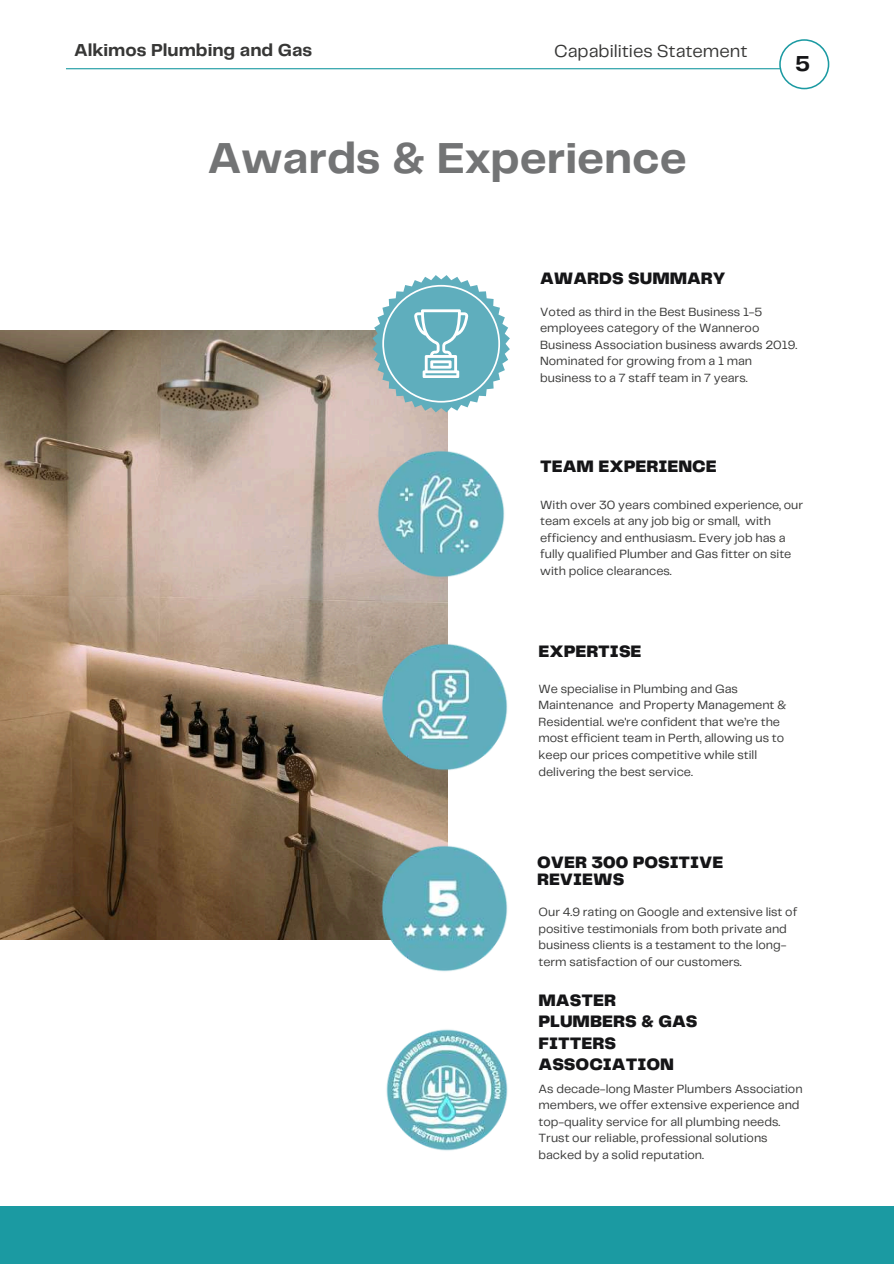
<style>
.page{position:relative;width:894px;height:1264px;background:#fff}
.page>*{position:absolute;margin:0;border:0;box-sizing:border-box;transform-origin:0 0}
.t1{font:700 45px "Telegraf";color:#737475}
.t2{font:700 22.5px "Telegraf";color:#151517}
.t3{font:700 18px "Telegraf";color:#373736}
.t4{font:18px "Telegraf";color:#373736}
.t5{font:900 17.25px/21.3px "Telegraf";color:#151517}
.t6{font:12.3px/16.5px "Telegraf";color:#373736}
</style>
<div class="page">
<img style="left:0;top:331px;width:447px;height:608px">
<hr style="left:66px;top:68px;width:713px;height:1px;background:#1b9aa2">
<svg style="left:779px;top:39px;width:50px;height:50px"></svg>
<div style="left:0;top:1206px;width:893px;height:57px;background:#1b9aa2"></div>
<img style="left:376px;top:449px;width:130px;height:130px;border-radius:50%">
<img style="left:379px;top:641px;width:130px;height:131px;border-radius:50%">
<img style="left:379px;top:843px;width:130px;height:130px;border-radius:50%">
<img style="left:384px;top:1027px;width:125px;height:125px;border-radius:50%">
<svg style="left:372px;top:275px;width:137px;height:137px"></svg>
<h3 class="t3" style="left:74px;top:42px;width:239px">Alkimos Plumbing and Gas</h3>
<h3 class="t4" style="left:554px;top:43px;width:195px">Capabilities Statement</h3>
<h1 class="t1" style="left:207px;top:139px;width:480px">Awards &amp; Experience</h1>
<h2 class="t2" style="left:794px;top:54px;width:16px">5</h2>
<h3 class="t5" style="left:540px;top:269px;width:187px">AWARDS SUMMARY</h3>
<p class="t6" style="left:540px;top:304px;width:258px">Voted as third in the Best Business 1-5 employees category of the Wanneroo Business Association business awards 2019.<br>Nominated for growing from a 1 man business to a 7 staff team in 7 years.</p>
<h3 class="t5" style="left:540px;top:456px;width:178px">TEAM EXPERIENCE</h3>
<p class="t6" style="left:540px;top:497px;width:264px">With over 30 years combined experience, our team excels at any job big or small, with efficiency and enthusiasm.. Every job has a fully qualified Plumber and Gas fitter on site with police clearances.</p>
<h3 class="t5" style="left:538px;top:641px;width:105px">EXPERTISE</h3>
<p class="t6" style="left:538px;top:681px;width:249px">We specialise in Plumbing and Gas Maintenance and Property Management &amp; Residential. we're confident that we’re the most efficient team in Perth, allowing us to keep our prices competitive while still delivering the best service.</p>
<h3 class="t5" style="left:537px;top:855px;width:188px;line-height:16.8px">OVER 300 POSITIVE<br>REVIEWS</h3>
<p class="t6" style="left:538px;top:904px;width:260px">Our 4.9 rating on Google and extensive list of positive testimonials from both private and business clients is a testament to the long&shy;term satisfaction of our customers.</p>
<h3 class="t5" style="left:538px;top:990px;width:160px">MASTER<br>PLUMBERS &amp; GAS<br>FITTERS<br>ASSOCIATION</h3>
<p class="t6" style="left:538px;top:1080px;width:265px">As decade-long Master Plumbers Association members, we offer extensive experience and top-quality service for all plumbing needs.<br>Trust our reliable, professional solutions backed by a solid reputation.</p>
</div>
